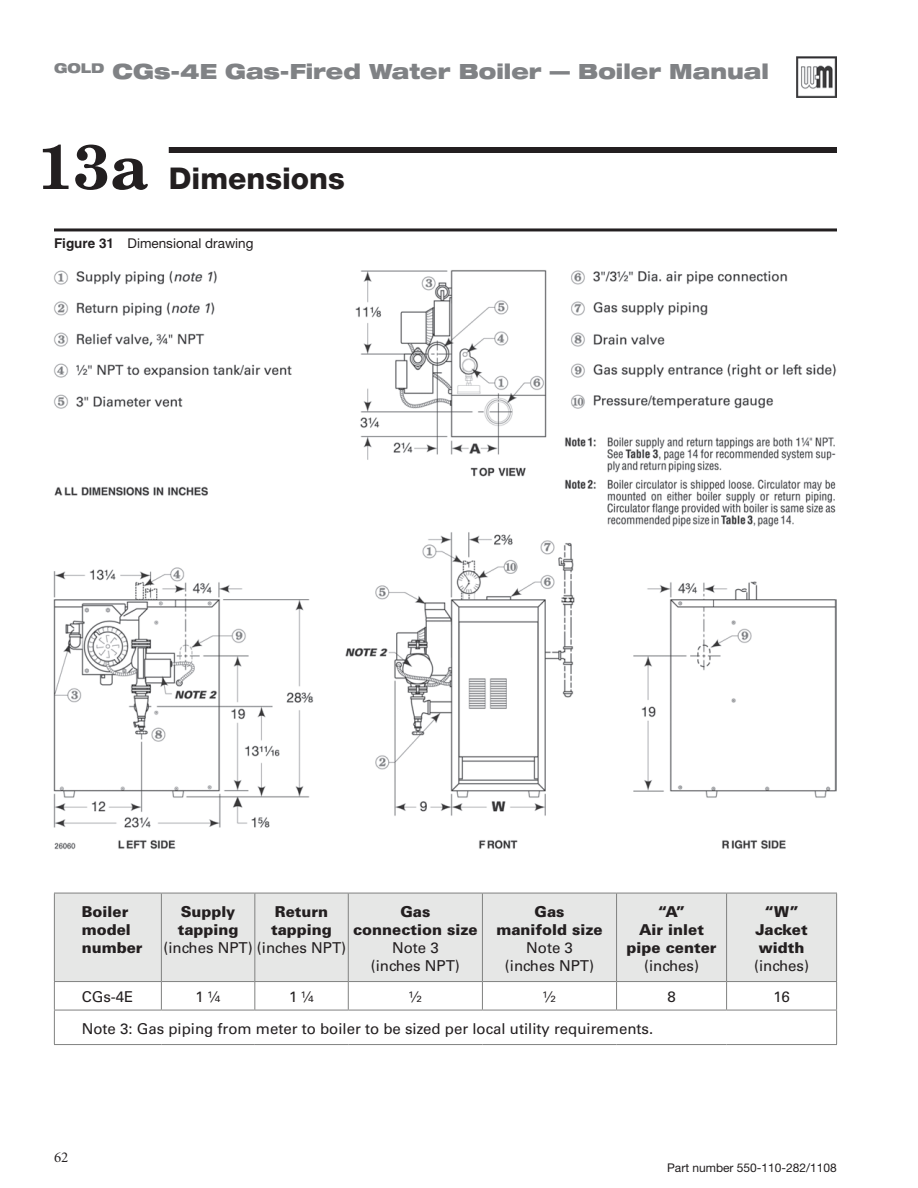
<style>
.page{position:relative;width:918px;height:1188px;background:#fff}
.page>*{position:absolute;margin:0;border:0;box-sizing:border-box;transform-origin:0 0}
.t1{font:800 30px "Helvetica Neue";color:#231f20}
.t2{font:900 expanded 21px "Helvetica Neue";color:#808285;scale:.96 1}
.t3{font:15px/18px "Univers";color:#231f20;text-align:center}
.t4{font:900 15px/18px "Univers";color:#231f20;text-align:center}
.t5{font:15px "Minion";color:#231f20}
.t6{font:13.5px "Helvetica Neue";color:#231f20}
.t7{font:12px "Helvetica Neue";color:#231f20}
.s1{font-family:"New Century Schlbk";font-weight:700;font-size:63px}
.s2{font-family:"Helvetica";font-weight:700}
</style>
<div class="page">
<img style="left:796px;top:57px;width:41px;height:40px">
<div style="left:169px;top:147px;width:668px;height:6px;background:#231f20"></div>
<hr style="left:54px;top:228px;width:783px;height:3px;background:#231f20">
<img style="left:54px;top:270px;width:783px;height:580px">
<div style="left:55px;top:894px;width:781px;height:87px;background:#e6e7e6"></div>
<hr style="left:54px;top:893px;width:107px;height:1px;background:#808180">
<hr style="left:161px;top:893px;width:94px;height:1px;background:#808180">
<hr style="left:255px;top:893px;width:93px;height:1px;background:#808180">
<hr style="left:348px;top:893px;width:134px;height:1px;background:#808180">
<hr style="left:482px;top:893px;width:135px;height:1px;background:#808180">
<hr style="left:617px;top:893px;width:110px;height:1px;background:#808180">
<hr style="left:727px;top:893px;width:110px;height:1px;background:#808180">
<hr style="left:54px;top:981px;width:107px;height:1px;background:#808180">
<hr style="left:161px;top:981px;width:94px;height:1px;background:#808180">
<hr style="left:255px;top:981px;width:93px;height:1px;background:#808180">
<hr style="left:348px;top:981px;width:134px;height:1px;background:#808180">
<hr style="left:482px;top:981px;width:135px;height:1px;background:#808180">
<hr style="left:617px;top:981px;width:110px;height:1px;background:#808180">
<hr style="left:727px;top:981px;width:110px;height:1px;background:#808180">
<hr style="left:54px;top:1010px;width:107px;height:1px;background:#808180">
<hr style="left:161px;top:1010px;width:94px;height:1px;background:#808180">
<hr style="left:255px;top:1010px;width:93px;height:1px;background:#808180">
<hr style="left:348px;top:1010px;width:134px;height:1px;background:#808180">
<hr style="left:482px;top:1010px;width:135px;height:1px;background:#808180">
<hr style="left:617px;top:1010px;width:110px;height:1px;background:#808180">
<hr style="left:727px;top:1010px;width:110px;height:1px;background:#808180">
<hr style="left:54px;top:1044px;width:107px;height:1px;background:#808180">
<hr style="left:161px;top:1044px;width:94px;height:1px;background:#808180">
<hr style="left:255px;top:1044px;width:93px;height:1px;background:#808180">
<hr style="left:348px;top:1044px;width:134px;height:1px;background:#808180">
<hr style="left:482px;top:1044px;width:135px;height:1px;background:#808180">
<hr style="left:617px;top:1044px;width:110px;height:1px;background:#808180">
<hr style="left:727px;top:1044px;width:110px;height:1px;background:#808180">
<hr style="left:54px;top:893px;width:1px;height:88px;background:#808180">
<hr style="left:54px;top:1010px;width:1px;height:34px;background:#808180">
<hr style="left:161px;top:893px;width:1px;height:88px;background:#808180">
<hr style="left:254px;top:893px;width:1px;height:88px;background:#808180">
<hr style="left:348px;top:893px;width:1px;height:88px;background:#808180">
<hr style="left:482px;top:893px;width:1px;height:88px;background:#808180">
<hr style="left:616px;top:893px;width:1px;height:88px;background:#808180">
<hr style="left:726px;top:893px;width:1px;height:88px;background:#808180">
<hr style="left:836px;top:893px;width:1px;height:88px;background:#808180">
<svg style="left:54px;top:982px;width:783px;height:28px"></svg>
<hr style="left:836px;top:1010px;width:1px;height:34px;background:#808180">
<h2 class="t2" style="left:54px;top:57px;width:746px"><sup>GOLD</sup> CGs-4E Gas-Fired Water Boiler — Boiler Manual</h2>
<h1 class="t1" style="left:38px;top:160px;width:309px"><span class="s1">13a</span> Dimensions</h1>
<p class="t6" style="left:54px;top:235px;width:201px"><span class="s2">Figure 31</span> Dimensional drawing</p>
<p class="t4" style="left:82px;top:903px;width:62px;text-align:left">Boiler model number</p>
<p class="t4" style="left:178px;top:903px;width:62px;text-align:left">Supply tapping</p>
<p class="t4" style="left:271px;top:903px;width:62px;text-align:left">Return tapping</p>
<p class="t4" style="left:353px;top:903px;width:126px">Gas<br>connection size</p>
<p class="t3" style="left:371px;top:939px;width:91px">Note 3 (inches NPT)</p>
<p class="t3" style="left:164px;top:939px;width:184px">(inches NPT) (inches NPT)</p>
<p class="t4" style="left:496px;top:903px;width:108px">Gas<br>manifold size</p>
<p class="t3" style="left:505px;top:939px;width:91px">Note 3 (inches NPT)</p>
<p class="t4" style="left:627px;top:903px;width:91px">“A”<br>Air inlet pipe center</p>
<p class="t3" style="left:644px;top:957px;width:57px">(inches)</p>
<p class="t4" style="left:755px;top:903px;width:54px">“W”<br>Jacket width</p>
<p class="t3" style="left:754px;top:957px;width:57px">(inches)</p>
<p class="t3" style="left:82px;top:988px;width:53px">CGs-4E</p>
<p class="t3" style="left:196px;top:988px;width:27px">1 ¼</p>
<p class="t3" style="left:289px;top:988px;width:27px">1 ¼</p>
<p class="t3" style="left:409px;top:988px;width:14px">½</p>
<p class="t3" style="left:543px;top:988px;width:14px">½</p>
<p class="t3" style="left:667px;top:988px;width:10px">8</p>
<p class="t3" style="left:773px;top:988px;width:18px">16</p>
<p class="t3" style="left:82px;top:1020px;width:573px">Note 3: Gas piping from meter to boiler to be sized per local utility requirements.</p>
<p class="t5" style="left:54px;top:1150px;width:16px">62</p>
<p class="t7" style="left:667px;top:1160px;width:171px">Part number 550-110-282/1108</p>
</div>
